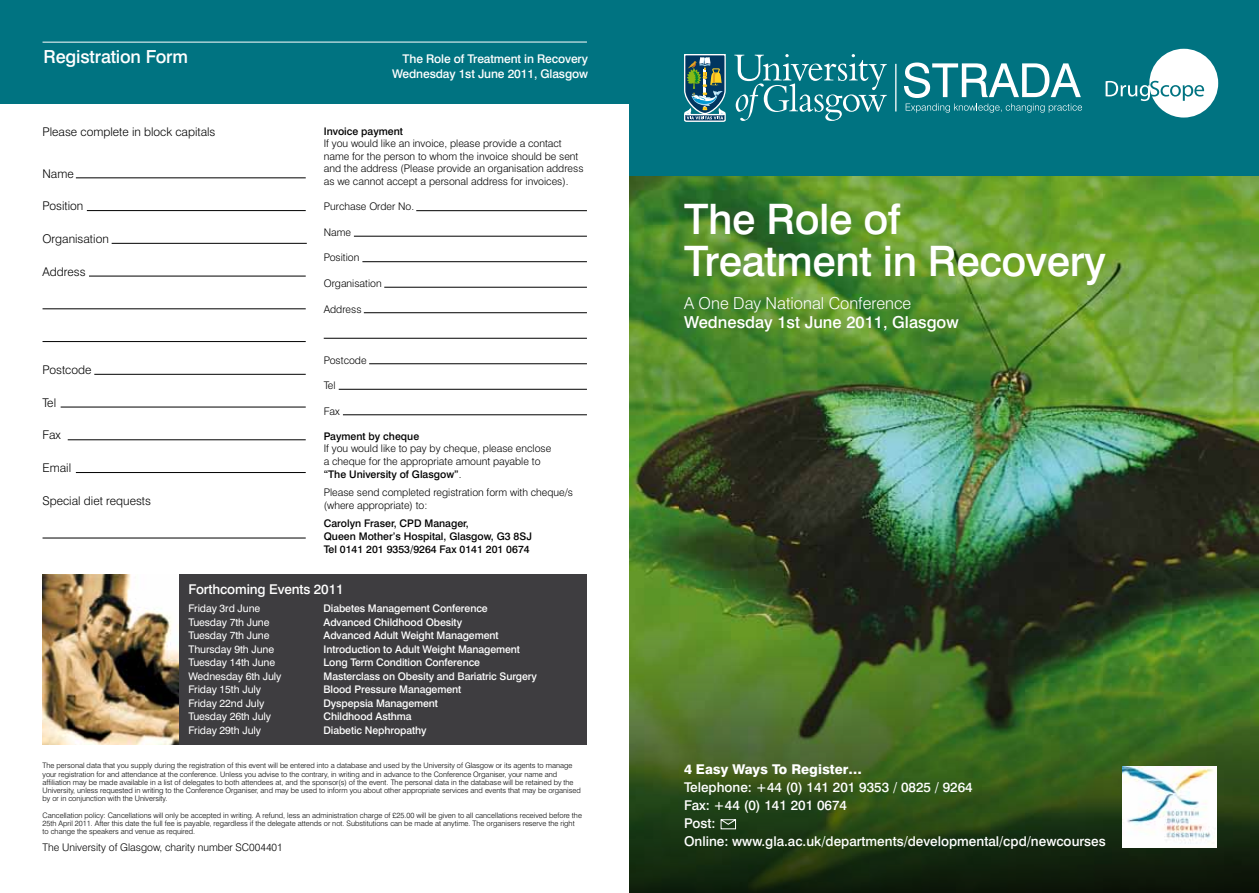
<style>
.page{position:relative;width:1259px;height:893px;background:#fff}
.page>*{position:absolute;margin:0;border:0;box-sizing:border-box;transform-origin:0 0}
.t1{font:500 42px/42px "Swiss 721 BT";letter-spacing:-.01em;color:#fff}
.t2{font:500 18px "Swiss 721 BT";letter-spacing:-.01em;color:#fff}
.t3{font:500 16.5px "Swiss 721 BT";color:#fff}
.t4{font:300 16.5px "Swiss 721 BT";color:#fff}
.t5{font:500 13.5px/18px "Swiss 721 BT";color:#fff}
.t6{font:800 13.5px "Swiss 721 BT";color:#fff}
.t7{font:300 12px "Swiss 721 BT";color:#000}
.t8{font:500 12px/15px "Swiss 721 BT";letter-spacing:-.01em;color:#fff;text-align:right}
.t9{font:300 10.5px/12.6px "Swiss 721 BT";color:#000}
.t10{font:500 10.5px "Swiss 721 BT";letter-spacing:-.01em;color:#fff}
.t11{font:10.5px "Swiss 721 BT";letter-spacing:-.01em;color:#fff}
.t12{font:500 10.5px/12.6px "Swiss 721 BT";color:#000}
.t13{font:300 7.5px/8.2px "Swiss 721 BT";color:#000}
.s1{font-weight:500}
</style>
<div class="page">
<img style="left:629px;top:175px;width:630px;height:461px">
<svg style="left:629px;top:636px;width:630px;height:257px;background:#33551c"></svg>
<div style="left:0;top:0;width:629px;height:103px;background:#007381"></div>
<div style="left:43px;top:574px;width:544px;height:170px;background:#3e3d40"></div>
<img style="left:43px;top:574px;width:136px;height:170px">
<hr style="left:76px;top:178px;width:230px;height:1px;background:#000">
<hr style="left:87px;top:210px;width:219px;height:1px;background:#000">
<hr style="left:112px;top:243px;width:195px;height:1px;background:#000">
<hr style="left:89px;top:276px;width:217px;height:1px;background:#000">
<hr style="left:43px;top:309px;width:263px;height:1px;background:#000">
<hr style="left:43px;top:341px;width:263px;height:1px;background:#000">
<hr style="left:94px;top:374px;width:212px;height:1px;background:#000">
<hr style="left:61px;top:407px;width:245px;height:1px;background:#000">
<hr style="left:68px;top:439px;width:238px;height:1px;background:#000">
<hr style="left:76px;top:472px;width:230px;height:1px;background:#000">
<hr style="left:43px;top:538px;width:263px;height:1px;background:#000">
<hr style="left:354px;top:236px;width:233px;height:1px;background:#000">
<hr style="left:362px;top:261px;width:225px;height:1px;background:#000">
<hr style="left:384px;top:287px;width:203px;height:1px;background:#000">
<hr style="left:364px;top:312px;width:223px;height:1px;background:#000">
<hr style="left:324px;top:338px;width:263px;height:1px;background:#000">
<hr style="left:369px;top:363px;width:218px;height:1px;background:#000">
<hr style="left:339px;top:389px;width:248px;height:1px;background:#000">
<hr style="left:343px;top:414px;width:244px;height:1px;background:#000">
<hr style="left:416px;top:210px;width:171px;height:1px;background:#000">
<div style="left:629px;top:0;width:630px;height:175px;background:#007381"></div>
<svg style="left:734px;top:54px;width:153px;height:67px"></svg>
<svg style="left:684px;top:54px;width:42px;height:68px;background:#557f84"></svg>
<hr style="left:895px;top:64px;width:1px;height:47px;background:#fff">
<hr style="left:43px;top:42px;width:544px;height:1px;background:#fff">
<svg style="left:720px;top:819px;width:16px;height:11px"></svg>
<svg style="left:904px;top:63px;width:177px;height:35px"></svg>
<svg style="left:905px;top:104px;width:177px;height:9px"></svg>
<svg style="left:1105px;top:49px;width:113px;height:69px"></svg>
<img style="left:1122px;top:766px;width:94px;height:82px">
<h2 class="t2" style="left:44px;top:46px;width:146px">Registration Form</h2>
<h3 class="t8" style="left:392px;top:51px;width:197px">The Role of Treatment in Recovery<br>Wednesday 1st June 2011, Glasgow</h3>
<h3 class="t7" style="left:43px;top:124px;width:174px">Please complete in block capitals</h3>
<h3 class="t7" style="left:43px;top:166px;width:33px">Name</h3>
<h3 class="t7" style="left:43px;top:199px;width:42px">Position</h3>
<h3 class="t7" style="left:43px;top:232px;width:68px">Organisation</h3>
<h3 class="t7" style="left:43px;top:264px;width:45px">Address</h3>
<h3 class="t12" style="left:324px;top:124px;width:81px">Invoice payment</h3>
<h3 class="t9" style="left:324px;top:137px;width:261px">If you would like an invoice, please provide a contact name for the person to whom the invoice should be sent and the address (Please provide an organisation address as we cannot accept a personal address for invoices).</h3>
<h3 class="t9" style="left:324px;top:200px;width:92px">Purchase Order No.</h3>
<h3 class="t9" style="left:324px;top:226px;width:29px">Name</h3>
<h3 class="t9" style="left:324px;top:251px;width:37px">Position</h3>
<h3 class="t9" style="left:324px;top:277px;width:60px">Organisation</h3>
<h3 class="t9" style="left:324px;top:302px;width:39px">Address</h3>
<h3 class="t7" style="left:43px;top:362px;width:50px">Postcode</h3>
<h3 class="t7" style="left:43px;top:395px;width:15px">Tel</h3>
<h3 class="t7" style="left:43px;top:428px;width:20px">Fax</h3>
<h3 class="t7" style="left:43px;top:460px;width:30px">Email</h3>
<h3 class="t7" style="left:43px;top:493px;width:110px">Special diet requests</h3>
<h3 class="t9" style="left:324px;top:353px;width:44px">Postcode</h3>
<h3 class="t9" style="left:324px;top:379px;width:13px">Tel</h3>
<h3 class="t9" style="left:324px;top:404px;width:18px">Fax</h3>
<h3 class="t12" style="left:324px;top:430px;width:97px">Payment by cheque</h3>
<h3 class="t9" style="left:324px;top:442px;width:229px">If you would like to pay by cheque, please enclose a cheque for the appropriate amount payable to <span class="s1">“The University of Glasgow”</span>.</h3>
<h3 class="t9" style="left:324px;top:486px;width:251px">Please send completed registration form with cheque/s (where appropriate) to:</h3>
<h3 class="t12" style="left:324px;top:517px;width:210px">Carolyn Fraser, CPD Manager,<br>Queen Mother’s Hospital, Glasgow, G3 8SJ<br>Tel 0141 201 9353/9264 Fax 0141 201 0674</h3>
<h3 class="t5" style="left:188px;top:580px;width:157px">Forthcoming Events 2011</h3>
<h3 class="t11" style="left:188px;top:602px;width:73px">Friday 3rd June</h3>
<h3 class="t10" style="left:323px;top:602px;width:166px">Diabetes Management Conference</h3>
<h3 class="t11" style="left:188px;top:616px;width:83px">Tuesday 7th June</h3>
<h3 class="t10" style="left:323px;top:616px;width:140px">Advanced Childhood Obesity</h3>
<h3 class="t11" style="left:188px;top:629px;width:83px">Tuesday 7th June</h3>
<h3 class="t10" style="left:323px;top:629px;width:176px">Advanced Adult Weight Management</h3>
<h3 class="t11" style="left:188px;top:643px;width:87px">Thursday 9th June</h3>
<h3 class="t10" style="left:323px;top:643px;width:198px">Introduction to Adult Weight Management</h3>
<h3 class="t11" style="left:188px;top:656px;width:88px">Tuesday 14th June</h3>
<h3 class="t10" style="left:323px;top:656px;width:158px">Long Term Condition Conference</h3>
<h3 class="t11" style="left:188px;top:670px;width:95px">Wednesday 6th July</h3>
<h3 class="t10" style="left:323px;top:670px;width:215px">Masterclass on Obesity and Bariatric Surgery</h3>
<h3 class="t11" style="left:188px;top:683px;width:74px">Friday 15th July</h3>
<h3 class="t10" style="left:323px;top:683px;width:139px">Blood Pressure Management</h3>
<h3 class="t11" style="left:188px;top:697px;width:77px">Friday 22nd July</h3>
<h3 class="t10" style="left:323px;top:697px;width:116px">Dyspepsia Management</h3>
<h3 class="t11" style="left:188px;top:710px;width:84px">Tuesday 26th July</h3>
<h3 class="t10" style="left:323px;top:710px;width:89px">Childhood Asthma</h3>
<h3 class="t11" style="left:188px;top:724px;width:74px">Friday 29th July</h3>
<h3 class="t10" style="left:323px;top:724px;width:105px">Diabetic Nephropathy</h3>
<p class="t13" style="left:43px;top:761px;width:540px">The personal data that you supply during the registration of this event will be entered into a database and used by the University of Glasgow or its agents to manage your registration for and attendance at the conference. Unless you advise to the contrary, in writing and in advance to the Conference Organiser, your name and affiliation may be made available in a list of delegates to both attendees at, and the sponsor(s) of the event. The personal data in the database will be retained by the University, unless requested in writing to the Conference Organiser, and may be used to inform you about other appropriate services and events that may be organised by or in conjunction with the University.</p>
<p class="t13" style="left:43px;top:811px;width:541px">Cancellation policy: Cancellations will only be accepted in writing. A refund, less an administration charge of £25.00 will be given to all cancellations received before the<br>25th April 2011. After this date the full fee is payable, regardless if the delegate attends or not. Substitutions can be made at anytime. The organisers reserve the right to change the speakers and venue as required.</p>
<h3 class="t9" style="left:43px;top:841px;width:242px">The University of Glasgow, charity number SC004401</h3>
<h1 class="t1" style="left:684px;top:197px;width:423px">The Role of<br>Treatment in Recovery</h1>
<h3 class="t4" style="left:684px;top:293px;width:229px">A One Day National Conference</h3>
<h3 class="t3" style="left:684px;top:312px;width:276px">Wednesday 1st June 2011, Glasgow</h3>
<h3 class="t6" style="left:684px;top:761px;width:180px">4 Easy Ways To Register…</h3>
<h3 class="t5" style="left:684px;top:778px;width:423px">Telephone: +44 (0) 141 201 9353 / 0825 / 9264<br>Fax: +44 (0) 141 201 0674<br>Post:<br>Online: www.gla.ac.uk/departments/developmental/cpd/newcourses</h3>
</div>
